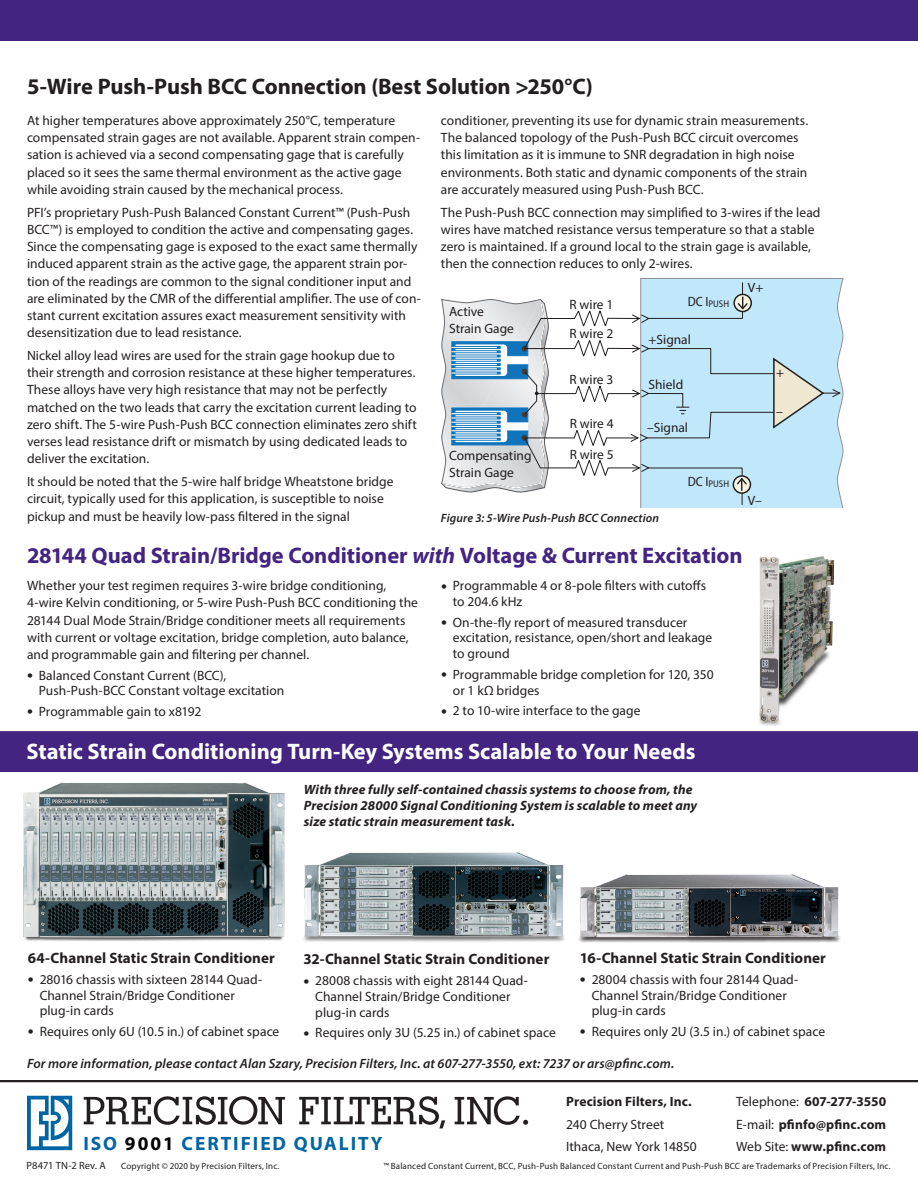
<style>
.page{position:relative;width:918px;height:1188px;background:#fff}
.page>*{position:absolute;margin:0;border:0;box-sizing:border-box;transform-origin:0 0}
.H2_Purple{font:700 22.5px "Myriad Pro";letter-spacing:-.005em;color:#432480}
.Subhead_on_Rule{font:700 22.5px "Myriad Pro";letter-spacing:-.005em;color:#fff}
.t1{font:700 22.5px "Myriad Pro";letter-spacing:-.005em;color:#231f20}
.t2{font:700 19.35px "Myriad Pro";letter-spacing:.1em;color:#0065a4}
.H4_Black{font:700 15px "Myriad Pro";letter-spacing:.005em;color:#231f20}
.Body_text{font:13.5px/17.2px "Myriad Pro";letter-spacing:.005em;color:#231f20}
.Bulleted_Text_2{font:13.5px/15.8px "Myriad Pro";letter-spacing:.005em;color:#231f20}
.Bulleted_text{font:13.5px/15.8px "Myriad Pro";letter-spacing:.005em;color:#231f20}
.Body_Text_2{font:italic 700 13.5px/16.2px "Myriad Pro";letter-spacing:.01em;color:#231f20}
.Contact_Info{font:italic 600 13.5px "Myriad Pro";letter-spacing:.005em;color:#231f20}
.t3{font:13.5px/17.1px "Myriad Pro";color:#201d1e}
.Address{font:700 13.5px "Myriad Pro";letter-spacing:.01em;color:#231f20}
.Address-2{font:13.5px "Myriad Pro";letter-spacing:.005em;color:#231f20}
.Address-3{font:700 13.5px "Myriad Pro";letter-spacing:-.01em;color:#231f20}
.t4{font:italic 600 12px "Myriad Pro";letter-spacing:.01em;color:#231f20}
.Copyright{font:10.5px "Myriad Pro";letter-spacing:.01em;color:#231f20}
.t5{font:semi-condensed 9.75px "Myriad Pro";color:#231f20}
.Copyright-2{font:9px "Myriad Pro";letter-spacing:.015em;color:#231f20}
.s1{font-style:italic}
.s2{font-size:21px}
.s3{font-weight:400}
.s4{color:#000}
</style>
<div class="page">
<div style="left:0;top:0;width:918px;height:40px;background:#432480"></div>
<hr style="left:0;top:1080px;width:918px;height:2px;background:#231f20">
<svg style="left:27px;top:1096px;width:46px;height:54px"></svg>
<svg style="left:299px;top:1096px;width:146px;height:32px"></svg>
<svg style="left:84px;top:1096px;width:201px;height:29px"></svg>
<svg style="left:455px;top:1096px;width:73px;height:29px"></svg>
<img style="left:759px;top:557px;width:75px;height:169px">
<div style="left:0;top:731px;width:918px;height:41px;background:#432480"></div>
<img style="left:24px;top:782px;width:261px;height:159px">
<img style="left:303px;top:852px;width:262px;height:90px">
<img style="left:579px;top:874px;width:262px;height:69px">
<svg style="left:640px;top:278px;width:203px;height:230px;background:#c1e3f3"></svg>
<hr style="left:742px;top:283px;width:1px;height:35px;background:#231f20">
<div style="left:733px;top:294px;width:19px;height:18px;border:1px solid #231f20;border-radius:50%"></div>
<svg style="left:441px;top:297px;width:400px;height:208px"></svg>
<h2 class="t1" style="left:27px;top:72px;width:567px">5-Wire Push-Push BCC Connection (Best Solution &gt;250°C)</h2>
<p class="Body_text" style="left:27px;top:112px;width:395px">At higher temperatures above approximately 250°C, temperature compensated strain gages are not available. Apparent strain compen&shy;sation is achieved via a second compensating gage that is carefully placed so it sees the same thermal environment as the active gage while avoiding strain caused by the mechanical process.</p>
<p class="Body_text" style="left:27px;top:203px;width:395px">PFI’s proprietary Push-Push Balanced Constant Current™ (Push-Push BCC™) is employed to condition the active and compensating gages.<br>Since the compensating gage is exposed to the exact same thermally induced apparent strain as the active gage, the apparent strain por&shy;tion of the readings are common to the signal conditioner input and are eliminated by the CMR of the differential amplifier. The use of con&shy;stant current excitation assures exact measurement sensitivity with desensitization due to lead resistance.</p>
<p class="Body_text" style="left:27px;top:347px;width:391px">Nickel alloy lead wires are used for the strain gage hookup due to their strength and corrosion resistance at these higher temperatures.<br>These alloys have very high resistance that may not be perfectly matched on the two leads that carry the excitation current leading to zero shift. The 5-wire Push-Push BCC connection eliminates zero shift verses lead resistance drift or mismatch by using dedicated leads to deliver the excitation.</p>
<p class="Body_text" style="left:27px;top:473px;width:368px">It should be noted that the 5-wire half bridge Wheatstone bridge circuit, typically used for this application, is susceptible to noise pickup and must be heavily low-pass filtered in the signal</p>
<p class="Body_text" style="left:441px;top:112px;width:369px">conditioner, preventing its use for dynamic strain measurements.<br>The balanced topology of the Push-Push BCC circuit overcomes this limitation as it is immune to SNR degradation in high noise environments. Both static and dynamic components of the strain are accurately measured using Push-Push BCC.</p>
<p class="Body_text" style="left:441px;top:203px;width:381px">The Push-Push BCC connection may simplified to 3-wires if the lead wires have matched resistance versus temperature so that a stable zero is maintained. If a ground local to the strain gage is available, then the connection reduces to only 2-wires.</p>
<p class="t3" style="left:449px;top:303px;width:66px">Active<br>Strain Gage</p>
<p class="t3" style="left:449px;top:447px;width:84px">Compensating<br>Strain Gage</p>
<p class="t3" style="left:570px;top:290px;width:45px;line-height:29px">R wire 1<br>R wire 2</p>
<p class="t3" style="left:570px;top:370px;width:45px">R wire 3</p>
<p class="t3" style="left:570px;top:415px;width:45px">R wire 4</p>
<p class="t3" style="left:570px;top:446px;width:45px">R wire 5</p>
<p class="t5" style="left:688px;top:298px;width:43px"><sup>DC</sup> <sup>I</sup>PUSH</p>
<p class="Body_text" style="left:649px;top:330px;width:44px">+Signal</p>
<p class="Body_text" style="left:649px;top:375px;width:36px">Shield</p>
<p class="Body_text" style="left:647px;top:419px;width:43px">–Signal</p>
<p class="t5" style="left:688px;top:478px;width:43px"><sup>DC</sup> <sup>I</sup>PUSH</p>
<p class="t4" style="left:441px;top:510px;width:220px">Figure 3: 5-Wire Push-Push BCC Connection</p>
<p class="t3" style="left:748px;top:279px;width:17px">V+</p>
<p class="t3" style="left:776px;top:364px;width:10px">+</p>
<p class="t3" style="left:776px;top:403px;width:8px">–</p>
<p class="t3" style="left:748px;top:492px;width:16px">V–</p>
<p class="H2_Purple" style="left:27px;top:540px;width:717px">28144 Quad Strain/Bridge Conditioner <span class="s1">with</span> Voltage &amp; Current Excitation</p>
<p class="Body_text" style="left:27px;top:577px;width:393px">Whether your test regimen requires 3-wire bridge conditioning, 4-wire Kelvin conditioning, or 5-wire Push-Push BCC conditioning the 28144 Dual Mode Strain/Bridge conditioner meets all requirements with current or voltage excitation, bridge completion, auto balance, and programmable gain and filtering per channel.</p>
<p class="Bulleted_text" style="left:39px;top:667px;width:247px;text-indent:-12px"><span class="s2">•</span> Balanced Constant Current (BCC),<br>Push-Push-BCC Constant voltage excitation</p>
<p class="Bulleted_text" style="left:27px;top:703px;width:176px"><span class="s2">•</span> Programmable gain to x8192</p>
<p class="Bulleted_text" style="left:453px;top:578px;width:255px;text-indent:-12px"><span class="s2">•</span> Programmable 4 or 8-pole filters with cutoffs to 204.6 kHz</p>
<p class="Bulleted_text" style="left:453px;top:614px;width:261px;text-indent:-12px"><span class="s2">•</span> On-the-fly report of measured transducer excitation, resistance, open/short and leakage to ground</p>
<p class="Bulleted_text" style="left:453px;top:666px;width:262px;text-indent:-12px"><span class="s2">•</span> Programmable bridge completion for 120, 350 or 1 kΩ bridges</p>
<p class="Bulleted_text" style="left:441px;top:703px;width:201px"><span class="s2">•</span> 2 to 10-wire interface to the gage</p>
<p class="Subhead_on_Rule" style="left:27px;top:737px;width:671px">Static Strain Conditioning Turn-Key Systems Scalable to Your Needs</p>
<p class="Body_Text_2" style="left:304px;top:781px;width:395px">With three fully self-contained chassis systems to choose from, the<br>Precision 28000 Signal Conditioning System is scalable to meet any size static strain measurement task.</p>
<p class="H4_Black" style="left:28px;top:948px;width:249px">64-Channel Static Strain Conditioner</p>
<p class="Bulleted_Text_2" style="left:40px;top:971px;width:224px;text-indent:-12px"><span class="s2">•</span> 28016 chassis with sixteen 28144 Quad-<br>Channel Strain/Bridge Conditioner plug-in cards</p>
<p class="Bulleted_Text_2" style="left:28px;top:1023px;width:253px"><span class="s2">•</span> Requires only 6U (10.5 in.) of cabinet space</p>
<p class="H4_Black" style="left:303px;top:950px;width:247px">32-Channel Static Strain Conditioner</p>
<p class="Bulleted_Text_2" style="left:315px;top:972px;width:214px;text-indent:-12px"><span class="s2">•</span> 28008 chassis with eight 28144 Quad-<br>Channel Strain/Bridge Conditioner plug-in cards</p>
<p class="Bulleted_Text_2" style="left:303px;top:1025px;width:254px"><span class="s2">•</span> Requires only 3U (5.25 in.) of cabinet space</p>
<p class="H4_Black" style="left:580px;top:948px;width:248px">16-Channel Static Strain Conditioner</p>
<p class="Bulleted_Text_2" style="left:592px;top:971px;width:208px;text-indent:-12px"><span class="s2">•</span> 28004 chassis with four 28144 Quad-<br>Channel Strain/Bridge Conditioner plug-in cards</p>
<p class="Bulleted_Text_2" style="left:580px;top:1023px;width:247px"><span class="s2">•</span> Requires only 2U (3.5 in.) of cabinet space</p>
<p class="Contact_Info" style="left:27px;top:1055px;width:649px">For more information, please contact Alan Szary, Precision Filters, Inc. at 607-277-3550, ext: 7237 or ars@pfinc.com.</p>
<p class="Address" style="left:566px;top:1093px;width:127px">Precision Filters, Inc.</p>
<p class="Address-2" style="left:566px;top:1116px;width:100px">240 Cherry Street</p>
<p class="Address-2" style="left:566px;top:1138px;width:132px">Ithaca, New York 14850</p>
<p class="Address-3" style="left:736px;top:1093px;width:152px"><span class="s3">Telephone:</span> 607-277-3550</p>
<p class="Address" style="left:736px;top:1115px;width:152px"><span class="s3">E-mail:</span> pfinfo@pfinc.com</p>
<p class="Address" style="left:736px;top:1138px;width:152px"><span class="s3">Web Site:</span> www.pfinc.com</p>
<p class="t2" style="left:83px;top:1131px;width:301px">ISO <span class="s4">9001</span> CERTIFIED QUALITY</p>
<p class="Copyright" style="left:27px;top:1159px;width:81px">P8471 TN-2 Rev. A</p>
<p class="Copyright-2" style="left:121px;top:1160px;width:160px">Copyright © 2020 by Precision Filters, Inc.</p>
<p class="Copyright-2" style="left:383px;top:1160px;width:509px">™ Balanced Constant Current, BCC, Push-Push Balanced Constant Current and Push-Push BCC are Trademarks of Precision Filters, Inc.</p>
</div>
